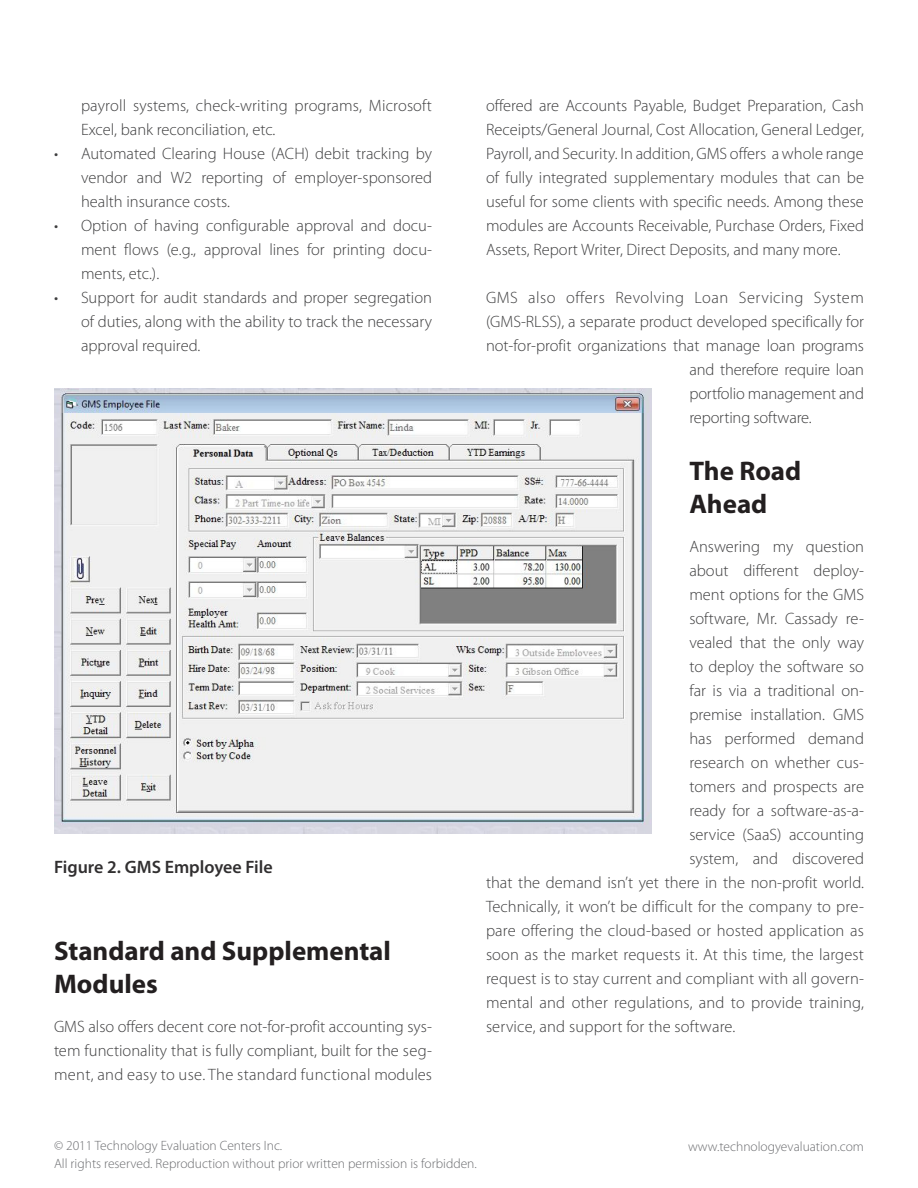
<style>
.page{position:relative;width:918px;height:1188px;background:#fff}
.page>*{position:absolute;margin:0;border:0;box-sizing:border-box;transform-origin:0 0}
.Paragraph_Style_1{font:700 27px/33px "Myriad Pro";color:#231f20}
.t1{font:600 18px "Myriad Pro";color:#312f30}
.Paragraph_Style_1-2{font:300 16.5px/24px "Myriad Pro";color:#3e3e3f;text-align:justify}
.Paragraph_Style_1-3{font:300 16.5px "Myriad Pro";letter-spacing:.03em;color:#3e3e3f}
.t2{font:300 13.5px/18px "Myriad Pro";color:#6c6d70}
</style>
<div class="page">
<img style="left:54px;top:389px;width:598px;height:445px">
<p class="Paragraph_Style_1-2" style="left:81px;top:94px;width:353px">payroll systems, check-writing programs, Microsoft<br>Excel, bank reconciliation, etc.</p>
<p class="Paragraph_Style_1-2" style="left:81px;top:142px;width:353px;text-indent:-27px">• Automated Clearing House (ACH) debit tracking by vendor and W2 reporting of employer-sponsored health insurance costs.</p>
<p class="Paragraph_Style_1-2" style="left:81px;top:214px;width:353px;text-indent:-27px">• Option of having configurable approval and docu&shy;ment flows (e.g., approval lines for printing docu&shy;ments, etc.).</p>
<p class="Paragraph_Style_1-2" style="left:81px;top:286px;width:353px;text-indent:-27px">• Support for audit standards and proper segregation of duties, along with the ability to track the necessary approval required.</p>
<p class="t1" style="left:54px;top:855px;width:220px">Figure 2. GMS Employee File</p>
<p class="Paragraph_Style_1" style="left:54px;top:934px;width:339px">Standard and Supplemental<br>Modules</p>
<p class="Paragraph_Style_1-2" style="left:54px;top:1015px;width:380px">GMS also offers decent core not-for-profit accounting sys&shy;tem functionality that is fully compliant, built for the seg&shy;ment, and easy to use. The standard functional modules</p>
<p class="Paragraph_Style_1-2" style="left:486px;top:94px;width:380px">offered are Accounts Payable, Budget Preparation, Cash Receipts/General Journal, Cost Allocation, General Ledger, Payroll, and Security. In addition, GMS offers a whole range of fully integrated supplementary modules that can be useful for some clients with specific needs. Among these modules are Accounts Receivable, Purchase Orders, Fixed Assets, Report Writer, Direct Deposits, and many more.</p>
<p class="Paragraph_Style_1-3" style="left:486px;top:289px;width:379px">GMS also offers Revolving Loan Servicing System</p>
<p class="Paragraph_Style_1-2" style="left:486px;top:310px;width:380px">(GMS-RLSS), a separate product developed specifically for</p>
<p class="Paragraph_Style_1-2" style="left:486px;top:334px;width:380px">not-for-profit organizations that manage loan programs</p>
<p class="Paragraph_Style_1-2" style="left:689px;top:358px;width:176px">and therefore require loan</p>
<p class="Paragraph_Style_1-2" style="left:689px;top:382px;width:176px">portfolio management and</p>
<p class="Paragraph_Style_1-2" style="left:689px;top:406px;width:124px">reporting software.</p>
<p class="Paragraph_Style_1" style="left:689px;top:454px;width:113px">The Road<br>Ahead</p>
<p class="Paragraph_Style_1-2" style="left:689px;top:535px;width:176px">Answering my question</p>
<p class="Paragraph_Style_1-2" style="left:689px;top:559px;width:176px">about different deploy-</p>
<p class="Paragraph_Style_1-2" style="left:689px;top:583px;width:176px">ment options for the GMS</p>
<p class="Paragraph_Style_1-2" style="left:689px;top:607px;width:176px">software, Mr. Cassady re-</p>
<p class="Paragraph_Style_1-2" style="left:689px;top:631px;width:176px">vealed that the only way</p>
<p class="Paragraph_Style_1-2" style="left:689px;top:655px;width:176px">to deploy the software so</p>
<p class="Paragraph_Style_1-2" style="left:689px;top:679px;width:176px">far is via a traditional on-</p>
<p class="Paragraph_Style_1-2" style="left:689px;top:703px;width:176px">premise installation. GMS</p>
<p class="Paragraph_Style_1-2" style="left:689px;top:727px;width:176px">has performed demand</p>
<p class="Paragraph_Style_1-2" style="left:689px;top:751px;width:176px">research on whether cus-</p>
<p class="Paragraph_Style_1-2" style="left:689px;top:775px;width:176px">tomers and prospects are</p>
<p class="Paragraph_Style_1-2" style="left:689px;top:799px;width:176px">ready for a software-as-a-</p>
<p class="Paragraph_Style_1-2" style="left:689px;top:823px;width:176px">service (SaaS) accounting</p>
<p class="Paragraph_Style_1-2" style="left:689px;top:847px;width:176px">system, and discovered</p>
<p class="Paragraph_Style_1-2" style="left:486px;top:871px;width:380px">that the demand isn’t yet there in the non-profit world.</p>
<p class="Paragraph_Style_1-2" style="left:486px;top:895px;width:380px">Technically, it won’t be difficult for the company to pre-</p>
<p class="Paragraph_Style_1-2" style="left:486px;top:919px;width:380px">pare offering the cloud-based or hosted application as</p>
<p class="Paragraph_Style_1-2" style="left:486px;top:943px;width:379px">soon as the market requests it. At this time, the largest</p>
<p class="Paragraph_Style_1-2" style="left:486px;top:967px;width:380px">request is to stay current and compliant with all govern-</p>
<p class="Paragraph_Style_1-2" style="left:486px;top:991px;width:380px">mental and other regulations, and to provide training,</p>
<p class="Paragraph_Style_1-2" style="left:486px;top:1015px;width:251px">service, and support for the software.</p>
<p class="t2" style="left:54px;top:1136px;width:424px">© 2011 Technology Evaluation Centers Inc.<br>All rights reserved. Reproduction without prior written permission is forbidden.</p>
<p class="t2" style="left:688px;top:1138px;width:177px">www.technologyevaluation.com</p>
</div>
